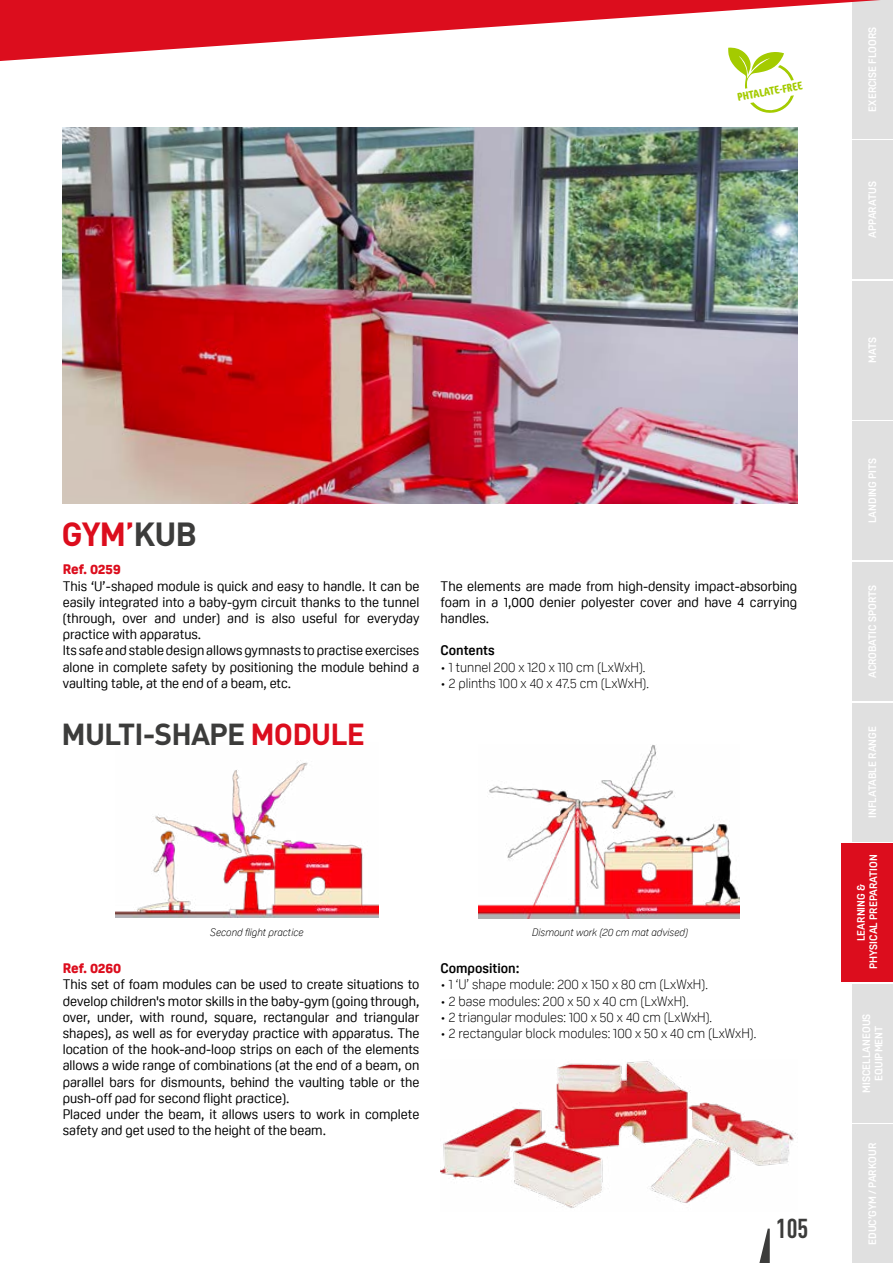
<style>
.page{position:relative;width:893px;height:1263px;background:#fff}
.page>*{position:absolute;margin:0;border:0;box-sizing:border-box;transform-origin:0 0}
.t1{font:700 33px "DIN Pro";letter-spacing:-.03em;color:#dc0d1d}
.t2{font:700 30px "DIN Pro";letter-spacing:-.03em;color:#3c3c3b}
.t3{font:700 condensed 27px "DIN Pro";color:#3c3c3b}
.t4{font:13.5px/16.2px "Oscine";color:#000}
.t5{font:300 13.5px "Oscine";color:#000}
.t6{font:700 13.5px "Oscine";color:#000}
.t7{font:800 13.5px "Oscine";color:#dc0d1d}
.t8{font:11.4px "Cocon Pro Bold Excon";color:#a4cb00;scale:1.07 1}
.t9{font:700 10.5px/12.6px "Oscine";color:#fff;text-align:center}
.t10{font:italic 300 10.5px "Oscine";color:#000}
.s1{color:#3c3c3b}
.s2{color:#dc0d1d}
</style>
<div class="page">
<div style="left:852px;top:1125px;width:41px;height:138px;background:#e0e0e0"></div>
<svg style="left:759px;top:1228px;width:11px;height:35px"></svg>
<div style="left:852px;top:0;width:41px;height:138px;background:#e0e0e0"></div>
<div style="left:852px;top:141px;width:41px;height:138px;background:#e0e0e0"></div>
<div style="left:852px;top:281px;width:41px;height:138px;background:#e0e0e0"></div>
<div style="left:852px;top:703px;width:41px;height:138px;background:#e0e0e0"></div>
<div style="left:852px;top:422px;width:41px;height:138px;background:#e0e0e0"></div>
<div style="left:852px;top:562px;width:41px;height:139px;background:#e0e0e0"></div>
<div style="left:841px;top:843px;width:52px;height:139px;background:#dc0d1d"></div>
<div style="left:852px;top:984px;width:41px;height:138px;background:#e0e0e0"></div>
<svg style="left:0;top:0;width:880px;height:61px;fill:#dc0d1d"></svg>
<img style="left:63px;top:128px;width:734px;height:376px">
<img style="left:441px;top:1061px;width:355px;height:147px">
<img style="left:116px;top:760px;width:263px;height:158px">
<img style="left:478px;top:745px;width:262px;height:174px">
<svg style="left:728px;top:47px;width:66px;height:42px"></svg>
<svg style="left:750px;top:95px;width:44px;height:18px"></svg>
<h1 class="t1" style="left:62px;top:507px;width:137px">GYM’<span class="s1">KUB</span></h1>
<p class="t8" style="left:736px;top:89px;width:63px;rotate:-10deg">PHTALATE-FREE</p>
<p class="t7" style="left:63px;top:562px;width:59px">Ref. 0259</p>
<p class="t4" style="left:63px;top:578px;width:358px">This ‘U’-shaped module is quick and easy to handle. It can be easily integrated into a baby-gym circuit thanks to the tunnel (through, over and under) and is also useful for everyday practice with apparatus.<br>Its safe and stable design allows gymnasts to practise exercises alone in complete safety by positioning the module behind a vaulting table, at the end of a beam, etc.</p>
<p class="t4" style="left:441px;top:578px;width:358px;text-align:justify">The elements are made from high-density impact-absorbing foam in a 1,000 denier polyester cover and have 4 carrying handles.</p>
<p class="t6" style="left:441px;top:643px;width:56px">Contents</p>
<p class="t5" style="left:441px;top:659px;width:206px">• 1 tunnel 200 x 120 x 110 cm (LxWxH).</p>
<p class="t5" style="left:441px;top:675px;width:210px">• 2 plinths 100 x 40 x 47.5 cm (LxWxH).</p>
<h2 class="t2" style="left:62px;top:709px;width:305px">MULTI-SHAPE <span class="s2">MODULE</span></h2>
<p class="t10" style="left:210px;top:926px;width:95px">Second flight practice</p>
<p class="t10" style="left:532px;top:926px;width:157px">Dismount work (20 cm mat advised)</p>
<p class="t7" style="left:63px;top:961px;width:60px">Ref. 0260</p>
<p class="t4" style="left:63px;top:976px;width:358px">This set of foam modules can be used to create situations to develop children's motor skills in the baby-gym (going through, over, under, with round, square, rectangular and triangular shapes), as well as for everyday practice with apparatus. The location of the hook-and-loop strips on each of the elements allows a wide range of combinations (at the end of a beam, on parallel bars for dismounts, behind the vaulting table or the push-off pad for second flight practice).<br>Placed under the beam, it allows users to work in complete safety and get used to the height of the beam.</p>
<p class="t6" style="left:441px;top:961px;width:80px">Composition:</p>
<p class="t5" style="left:441px;top:977px;width:269px">• 1 ‘U’ shape module: 200 x 150 x 80 cm (LxWxH).</p>
<p class="t5" style="left:441px;top:993px;width:250px">• 2 base modules: 200 x 50 x 40 cm (LxWxH).</p>
<p class="t5" style="left:441px;top:1009px;width:273px">• 2 triangular modules: 100 x 50 x 40 cm (LxWxH).</p>
<p class="t5" style="left:441px;top:1025px;width:317px">• 2 rectangular block modules: 100 x 50 x 40 cm (LxWxH).</p>
<h3 class="t3" style="left:776px;top:1208px;width:34px">105</h3>
<p class="t9" style="left:866px;top:111px;width:86px;rotate:-90deg">EXERCISE FLOORS</p>
<p class="t9" style="left:866px;top:238px;width:58px;rotate:-90deg">APPARATUS</p>
<p class="t9" style="left:866px;top:363px;width:27px;rotate:-90deg">MATS</p>
<p class="t9" style="left:866px;top:523px;width:67px;rotate:-90deg">LANDING PITS</p>
<p class="t9" style="left:866px;top:678px;width:95px;rotate:-90deg">ACROBATIC SPORTS</p>
<p class="t9" style="left:866px;top:818px;width:93px;rotate:-90deg">INFLATABLE RANGE</p>
<p class="t9" style="left:855px;top:969px;width:116px;rotate:-90deg">LEARNING &amp;<br>PHYSICAL PREPARATION</p>
<p class="t9" style="left:860px;top:1093px;width:81px;rotate:-90deg">MISCELLANEOUS<br>EQUIPMENT</p>
<p class="t9" style="left:866px;top:1245px;width:103px;rotate:-90deg">EDUC’GYM / PARKOUR</p>
</div>
